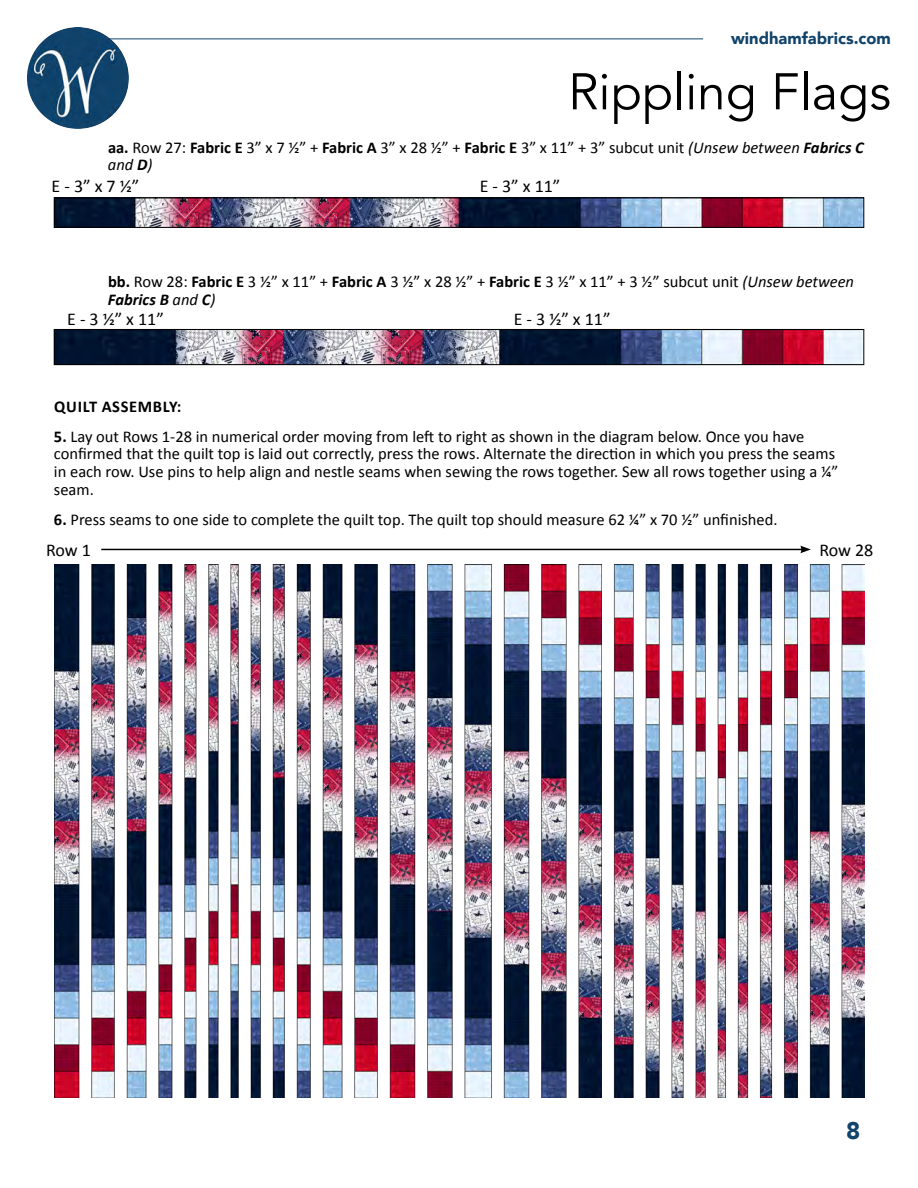
<style>
.page{position:relative;width:918px;height:1188px;background:#fff}
.page>*{position:absolute;margin:0;border:0;box-sizing:border-box;transform-origin:0 0}
.t1{font:51px "Avenir";color:#000}
.t2{font:900 24px "Avenir";color:#11436b}
.t3{font:18px "Calibri";color:#000}
.t4{font:16.5px/17.9px "Calibri";color:#000}
.t5{font:900 16.5px "Avenir";color:#11436b}
.t6{font:700 16.5px "Calibri";letter-spacing:.04em;color:#000}
.s1{font-weight:700}
.s2{font-style:italic}
.s3{font-weight:700;font-style:italic}
</style>
<div class="page">
<img style="left:27px;top:27px;width:102px;height:102px;border-radius:51px">
<hr style="left:109px;top:39px;width:594px;height:1px;background:#11436b">
<img style="left:56px;top:200px;width:806px;height:26px">
<div style="left:54px;top:198px;width:810px;height:30px;border:1px solid #000"></div>
<img style="left:56px;top:331px;width:806px;height:32px">
<div style="left:54px;top:329px;width:810px;height:36px;border:1px solid #000"></div>
<img style="left:54px;top:564px;width:810px;height:534px">
<hr style="left:101px;top:549px;width:702px;height:1px;background:#000">
<svg style="left:800px;top:546px;width:11px;height:7px"></svg>
<p class="t5" style="left:731px;top:24px;width:161px">windhamfabrics.com</p>
<h1 class="t1" style="left:568px;top:61px;width:324px">Rippling Flags</h1>
<p class="t4" style="left:108px;top:138px;width:757px"><span class="s1">aa.</span> Row 27: <span class="s1">Fabric E</span> 3” x 7 ½” + <span class="s1">Fabric A</span> 3” x 28 ½” + <span class="s1">Fabric E</span> 3” x 11” + 3” subcut unit <span class="s2">(Unsew between</span> <span class="s3">Fabrics C </span><span class="s2">and</span> <span class="s3">D</span><span class="s2">)</span></p>
<p class="t3" style="left:52px;top:174px;width:89px">E - 3” x 7 1/2”</p>
<p class="t3" style="left:480px;top:174px;width:82px">E - 3” x 11”</p>
<p class="t4" style="left:108px;top:272px;width:748px"><span class="s1">bb.</span> Row 28: <span class="s1">Fabric E</span> 3 ½” x 11” + <span class="s1">Fabric A</span> 3 ½” x 28 ½” + <span class="s1">Fabric E</span> 3 ½” x 11” + 3 ½” subcut unit <span class="s2">(Unsew between<br></span><span class="s3">Fabrics B</span> <span class="s2">and</span> <span class="s3">C</span><span class="s2">)</span></p>
<p class="t3" style="left:67px;top:306px;width:98px">E - 3 1/2” x 11”</p>
<p class="t3" style="left:514px;top:306px;width:98px">E - 3 1/2” x 11”</p>
<p class="t6" style="left:54px;top:395px;width:129px">QUILT ASSEMBLY:</p>
<p class="t4" style="left:54px;top:427px;width:786px"><span class="s1">5.</span> Lay out Rows 1-28 in numerical order moving from left to right as shown in the diagram below. Once you have confirmed that the quilt top is laid out correctly, press the rows. Alternate the direction in which you press the seams in each row. Use pins to help align and nestle seams when sewing the rows together. Sew all rows together using a ¼” seam.</p>
<p class="t4" style="left:54px;top:510px;width:725px"><span class="s1">6.</span> Press seams to one side to complete the quilt top. The quilt top should measure 62 ¼” x 70 ½” unfinished.</p>
<p class="t3" style="left:46px;top:538px;width:46px">Row 1</p>
<p class="t3" style="left:819px;top:538px;width:56px">Row 28</p>
<h2 class="t2" style="left:846px;top:1110px;width:16px">8</h2>
</div>
